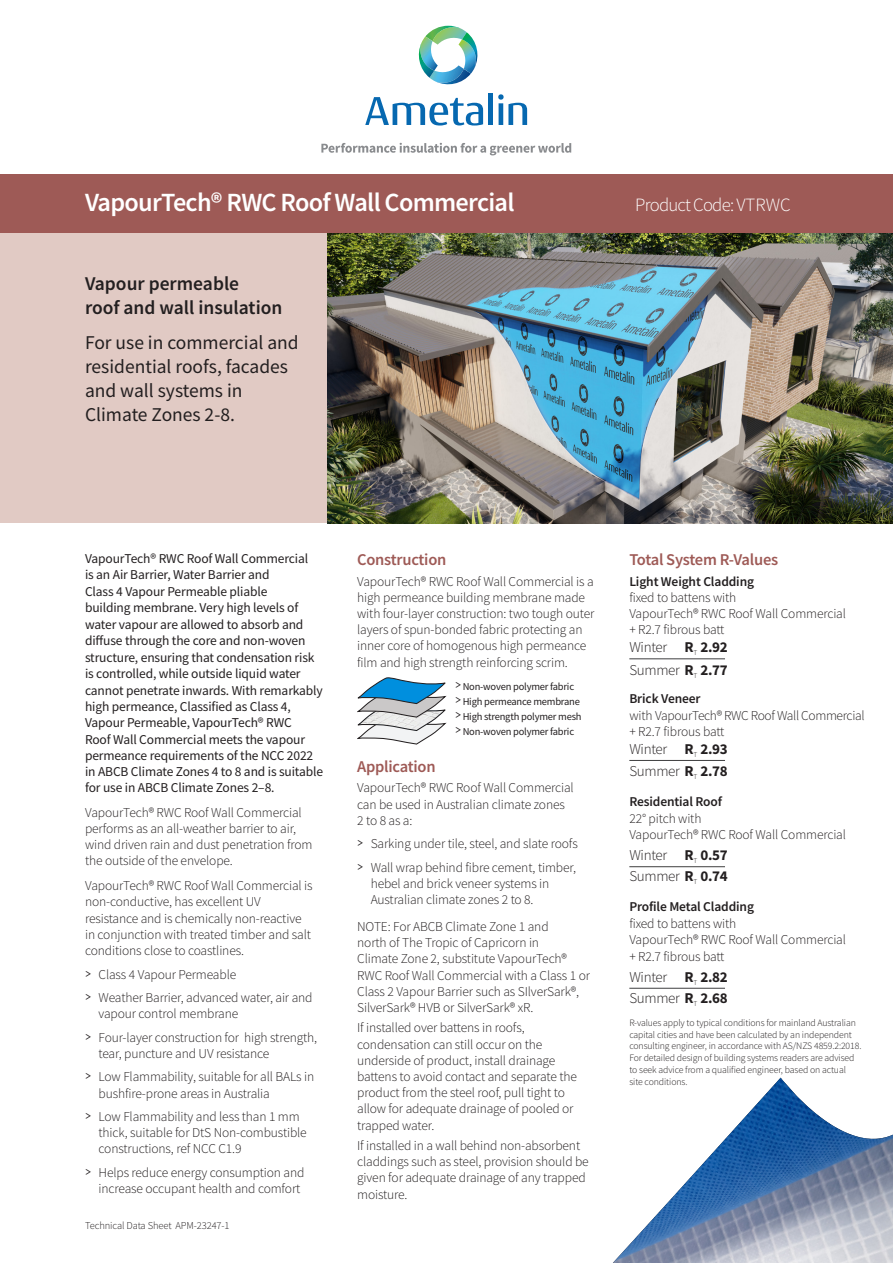
<style>
.page{position:relative;width:893px;height:1263px;background:#fff}
.page>*{position:absolute;margin:0;border:0;box-sizing:border-box;transform-origin:0 0}
.t1{font:600 26.25px "Source Sans Pro";letter-spacing:-.025em;color:#fff}
.t2{font:19.5px/24px "Source Sans Pro";color:#231f20}
.t3{font:600 19.5px/24px "Source Sans Pro";color:#231f20}
.t4{font:300 18.75px "Source Sans Pro";letter-spacing:-.04em;color:#fff}
.t5{font:600 16.5px "Source Sans Pro";letter-spacing:-.015em;color:#9e5a56}
.t6{font:300 15px/22.2px "Source Sans Pro";letter-spacing:-.02em;color:#231f20}
.t7{font:300 13.5px/16.2px "Source Sans Pro";letter-spacing:-.01em;color:#231f20}
.t8{font:13.5px/16.4px "Source Sans Pro";letter-spacing:-.01em;color:#231f20}
.t9{font:600 13.5px "Source Sans Pro";letter-spacing:-.01em;color:#231f20}
.t10{font:10.5px/15px "Source Sans Pro";letter-spacing:-.02em;color:#231f20}
.t11{font:300 10.5px "Source Sans Pro";letter-spacing:-.01em;color:#231f20}
.t12{font:300 9.75px/11.7px "Source Sans Pro";letter-spacing:-.01em;color:#231f20}
.t13{font:9.75px "Myriad Pro";color:#231f20;scale:.95 1}
.t14{font:8.1px/13.4px "Source Sans Pro";color:#231f20;scale:.95 1}
.s1{font-family:"Geosans";font-size:19.5px}
.s2{font-family:"Geosans";font-weight:300;font-size:19.5px}
.s3{font-family:"Geosans";font-weight:300;font-size:11.25px}
.s4{font-weight:700}
</style>
<div class="page">
<div style="left:0;top:174px;width:893px;height:60px;background:#9e5a56"></div>
<div style="left:0;top:234px;width:327px;height:289px;background:#e1cac4"></div>
<img style="left:327px;top:234px;width:566px;height:289px">
<hr style="left:629px;top:658px;width:96px;height:1px;background:#3e3e3f">
<hr style="left:629px;top:760px;width:96px;height:1px;background:#3e3e3f">
<hr style="left:629px;top:866px;width:96px;height:1px;background:#3e3e3f">
<hr style="left:629px;top:988px;width:96px;height:1px;background:#3e3e3f">
<svg style="left:365px;top:97px;width:118px;height:29px"></svg>
<div style="left:488px;top:94px;width:5px;height:31px;background:#0668b0"></div>
<svg style="left:498px;top:94px;width:29px;height:31px"></svg>
<svg style="left:418px;top:26px;width:60px;height:59px"></svg>
<svg style="left:321px;top:143px;width:250px;height:12px"></svg>
<svg style="left:357px;top:677px;width:89px;height:67px"></svg>
<img style="left:613px;top:1078px;width:280px;height:185px">
<h1 class="t1" style="left:85px;top:185px;width:431px">VapourTech® RWC Roof Wall Commercial</h1>
<h3 class="t4" style="left:635px;top:193px;width:157px">Product Code: VTRWC</h3>
<h2 class="t3" style="left:85px;top:271px;width:199px">Vapour permeable<br>roof and wall insulation</h2>
<h2 class="t2" style="left:85px;top:330px;width:215px">For use in commercial and residential roofs, facades and wall systems in<br>Climate Zones 2-8.</h2>
<p class="t8" style="left:85px;top:550px;width:240px">VapourTech® RWC Roof Wall Commercial<br>is an Air Barrier, Water Barrier and<br>Class 4 Vapour Permeable pliable<br>building membrane. Very high levels of water vapour are allowed to absorb and diffuse through the core and non-woven structure, ensuring that condensation risk is controlled, while outside liquid water cannot penetrate inwards. With remarkably high permeance, Classified as Class 4, Vapour Permeable, VapourTech® RWC<br>Roof Wall Commercial meets the vapour permeance requirements of the NCC 2022 in ABCB Climate Zones 4 to 8 and is suitable for use in ABCB Climate Zones 2–8.</p>
<p class="t7" style="left:85px;top:804px;width:229px">VapourTech® RWC Roof Wall Commercial performs as an all-weather barrier to air, wind driven rain and dust penetration from the outside of the envelope.</p>
<p class="t7" style="left:85px;top:878px;width:229px">VapourTech® RWC Roof Wall Commercial is non-conductive, has excellent UV resistance and is chemically non-reactive in conjunction with treated timber and salt conditions close to coastlines.</p>
<p class="t7" style="left:85px;top:962px;width:229px;line-height:23.4px"><span class="s1">&gt;</span> Class 4 Vapour Permeable<br><span class="s1">&gt;</span> Weather Barrier, advanced water, air and</p>
<p class="t7" style="left:85px;top:1002px;width:234px;line-height:23.4px;text-indent:14px">vapour control membrane<br><span class="s1">&gt;</span> Four-layer construction for high strength,</p>
<p class="t7" style="left:85px;top:1042px;width:231px;line-height:23.4px;text-indent:14px">tear, puncture and UV resistance<br><span class="s1">&gt;</span> Low Flammability, suitable for all BALs in</p>
<p class="t7" style="left:85px;top:1081px;width:216px;line-height:23.4px;text-indent:14px">bushfire-prone areas in Australia<br><span class="s1">&gt;</span> Low Flammability and less than 1 mm</p>
<p class="t7" style="left:99px;top:1124px;width:210px">thick, suitable for DtS Non-combustible constructions, ref NCC C1.9</p>
<p class="t7" style="left:85px;top:1164px;width:221px;text-align:right"><span class="s1">&gt;</span> Helps reduce energy consumption and increase occupant health and comfort</p>
<p class="t11" style="left:85px;top:1219px;width:146px">Technical Data Sheet APM-23247-1</p>
<p class="t5" style="left:357px;top:549px;width:91px">Construction</p>
<p class="t7" style="left:357px;top:573px;width:239px">VapourTech® RWC Roof Wall Commercial is a high permeance building membrane made with four-layer construction: two tough outer layers of spun-bonded fabric protecting an inner core of homogenous high permeance film and high strength reinforcing scrim.</p>
<p class="t10" style="left:455px;top:679px;width:128px"><span class="s2">&gt;</span> Non-woven polymer fabric <span class="s2">&gt;</span> High permeance membrane <span class="s2">&gt;</span> High strength polymer mesh <span class="s2">&gt;</span> Non-woven polymer fabric</p>
<p class="t5" style="left:357px;top:756px;width:80px">Application</p>
<p class="t7" style="left:357px;top:780px;width:218px">VapourTech® RWC Roof Wall Commercial can be used in Australian climate zones<br>2 to 8 as a:</p>
<p class="t7" style="left:357px;top:832px;width:222px;line-height:23.4px"><span class="s1">&gt;</span> Sarking under tile, steel, and slate roofs <span class="s1">&gt;</span> Wall wrap behind fibre cement, timber,</p>
<p class="t7" style="left:371px;top:875px;width:180px">hebel and brick veneer systems in<br>Australian climate zones 2 to 8.</p>
<p class="t7" style="left:357px;top:918px;width:234px">NOTE: For ABCB Climate Zone 1 and<br>north of The Tropic of Capricorn in<br>Climate Zone 2, substitute VapourTech® RWC Roof Wall Commercial with a Class 1 or Class 2 Vapour Barrier such as SIlverSark®, SilverSark® HVB or SilverSark® xR.</p>
<p class="t7" style="left:357px;top:1020px;width:221px">If installed over battens in roofs, condensation can still occur on the underside of product, install drainage battens to avoid contact and separate the product from the steel roof, pull tight to allow for adequate drainage of pooled or trapped water.</p>
<p class="t7" style="left:357px;top:1137px;width:233px">If installed in a wall behind non-absorbent claddings such as steel, provision should be given for adequate drainage of any trapped moisture.</p>
<p class="t13" style="left:358px;top:591px;width:144px">VapourTech® Roof Wall Commercial</p>
<p class="t14" style="left:456px;top:678px;width:107px"><span class="s3">&gt;</span> Non-woven polymer fabric<br><span class="s3">&gt;</span> High permeance membrane <span class="s3">&gt;</span> High strength polymer mesh</p>
<p class="t5" style="left:629px;top:549px;width:150px">Total System R-Values</p>
<p class="t9" style="left:629px;top:572px;width:126px">Light Weight Cladding</p>
<p class="t7" style="left:629px;top:589px;width:218px">fixed to battens with<br>VapourTech® RWC Roof Wall Commercial + R2.7 fibrous batt</p>
<p class="t6" style="left:629px;top:636px;width:100px">Winter <span class="s4">R</span><sub>T</sub> <span class="s4">2.92<br></span>Summer <span class="s4">R</span><sub>T</sub> <span class="s4">2.77</span></p>
<p class="t9" style="left:629px;top:690px;width:73px">Brick Veneer</p>
<p class="t7" style="left:629px;top:707px;width:237px">with VapourTech® RWC Roof Wall Commercial + R2.7 fibrous batt</p>
<p class="t6" style="left:629px;top:738px;width:100px">Winter <span class="s4">R</span><sub>T</sub> <span class="s4">2.93<br></span>Summer <span class="s4">R</span><sub>T</sub> <span class="s4">2.78</span></p>
<p class="t9" style="left:629px;top:793px;width:94px">Residential Roof</p>
<p class="t7" style="left:629px;top:810px;width:218px">22° pitch with<br>VapourTech® RWC Roof Wall Commercial</p>
<p class="t6" style="left:629px;top:845px;width:100px;line-height:21px">Winter <span class="s4">R</span><sub>T</sub> <span class="s4">0.57<br></span>Summer <span class="s4">R</span><sub>T</sub> <span class="s4">0.74</span></p>
<p class="t9" style="left:629px;top:898px;width:126px">Profile Metal Cladding</p>
<p class="t7" style="left:629px;top:915px;width:218px">fixed to battens with<br>VapourTech® RWC Roof Wall Commercial + R2.7 fibrous batt</p>
<p class="t6" style="left:629px;top:966px;width:100px;line-height:21px">Winter <span class="s4">R</span><sub>T</sub> <span class="s4">2.82<br></span>Summer <span class="s4">R</span><sub>T</sub> <span class="s4">2.68</span></p>
<p class="t12" style="left:629px;top:1017px;width:234px">R-values apply to typical conditions for mainland Australian capital cities and have been calculated by an independent consulting engineer, in accordance with AS/NZS 4859.2:2018.<br>For detailed design of building systems readers are advised to seek advice from a qualified engineer, based on actual site conditions.</p>
</div>
